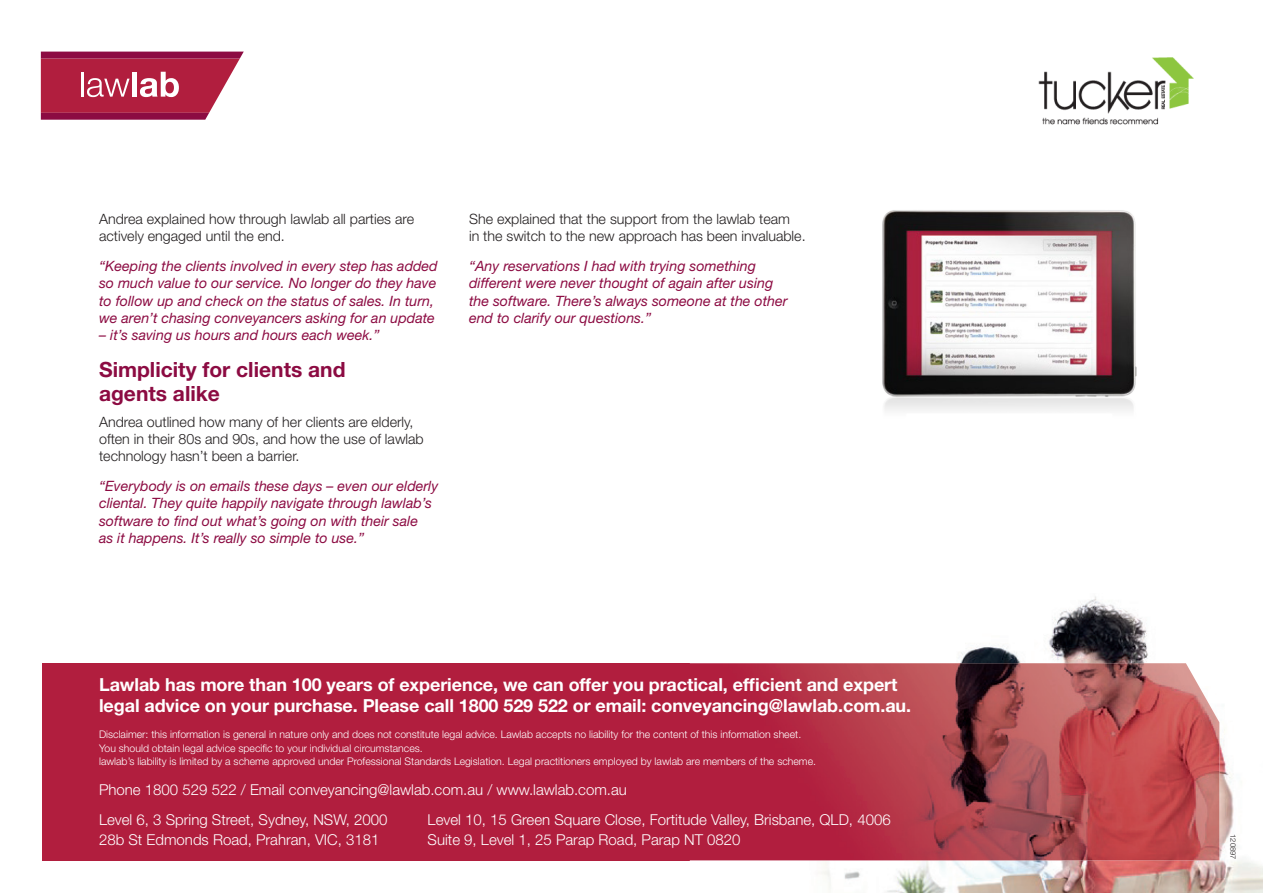
<style>
.page{position:relative;width:1263px;height:893px;background:#fff}
.page>*{position:absolute;margin:0;border:0;box-sizing:border-box;transform-origin:0 0}
.Heading{font:700 21px/24px "Helvetica Neue";color:#8c0b42}
.t1{font:700 18px/21px "Helvetica Neue";letter-spacing:-.005em;color:#fff}
.t2{font:300 15px "Helvetica Neue";color:#fff}
.Body_bold_italic{font:italic 14.25px/17.2px "Helvetica Neue";color:#8c0b42}
.Body_copy{font:300 14.25px/17.2px "Helvetica Neue";color:#231f20}
.t3{font:300 10.5px/13.5px "Helvetica Neue";color:#fff}
.Body_copy-2{font:300 7.5px "Helvetica Neue";color:#231f20}
</style>
<div class="page">
<div style="left:42px;top:663px;width:648px;height:197px;background:#b11e3e"></div>
<img style="left:690px;top:596px;width:573px;height:297px">
<svg style="left:41px;top:52px;width:203px;height:68px"></svg>
<img style="left:882px;top:210px;width:255px;height:201px">
<img style="left:1038px;top:57px;width:155px;height:68px">
<p class="Body_copy" style="left:99px;top:210px;width:316px">Andrea explained how through lawlab all parties are actively engaged until the end.</p>
<p class="Body_bold_italic" style="left:99px;top:257px;width:340px">“Keeping the clients involved in every step has added so much value to our service. No longer do they have to follow up and check on the status of sales. In turn, we aren’t chasing conveyancers asking for an update</p>
<p class="Body_bold_italic" style="left:99px;top:326px;width:282px">– it’s saving us hours and hours each week.”</p>
<p class="Heading" style="left:99px;top:357px;width:248px">Simplicity for clients and agents alike</p>
<p class="Body_copy" style="left:99px;top:413px;width:326px">Andrea outlined how many of her clients are elderly, often in their 80s and 90s, and how the use of lawlab technology hasn’t been a barrier.</p>
<p class="Body_bold_italic" style="left:99px;top:477px;width:341px">“Everybody is on emails these days – even our elderly cliental. They quite happily navigate through lawlab’s software to find out what’s going on with their sale<br>as it happens. It’s really so simple to use.”</p>
<p class="Body_copy" style="left:469px;top:210px;width:338px">She explained that the support from the lawlab team<br>in the switch to the new approach has been invaluable.</p>
<p class="Body_bold_italic" style="left:469px;top:257px;width:320px">“Any reservations I had with trying something different were never thought of again after using the software. There’s always someone at the other end to clarify our questions.”</p>
<p class="t1" style="left:99px;top:673px;width:814px">Lawlab has more than 100 years of experience, we can offer you practical, efficient and expert legal advice on your purchase. Please call 1800 529 522 or email: conveyancing@lawlab.com.au.</p>
<p class="t3" style="left:99px;top:727px;width:718px">Disclaimer: this information is general in nature only and does not constitute legal advice. Lawlab accepts no liability for the content of this information sheet.<br>You should obtain legal advice specific to your individual circumstances.<br>lawlab’s liability is limited by a scheme approved under Professional Standards Legislation. Legal practitioners employed by lawlab are members of the scheme.</p>
<p class="t2" style="left:99px;top:781px;width:529px">Phone 1800 529 522 / Email conveyancing@lawlab.com.au / www.lawlab.com.au</p>
<p class="t2" style="left:99px;top:811px;width:290px">Level 6, 3 Spring Street, Sydney, NSW, 2000</p>
<p class="t2" style="left:428px;top:811px;width:465px">Level 10, 15 Green Square Close, Fortitude Valley, Brisbane, QLD, 4006</p>
<p class="t2" style="left:99px;top:830px;width:282px">28b St Edmonds Road, Prahran, VIC, 3181</p>
<p class="t2" style="left:428px;top:830px;width:314px">Suite 9, Level 1, 25 Parap Road, Parap NT 0820</p>
<p class="Body_copy-2" style="left:1238px;top:834px;width:27px;rotate:90deg">120897</p>
</div>
